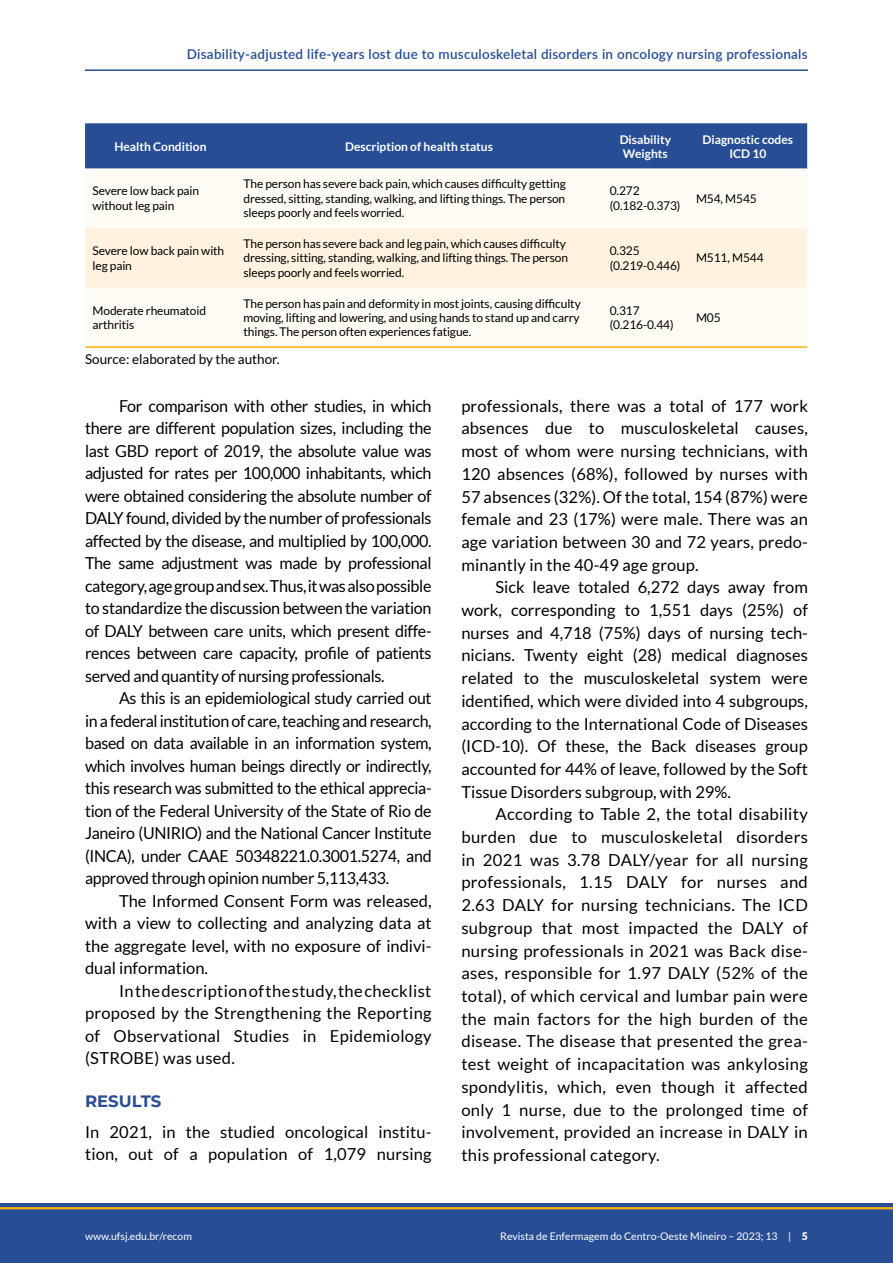
<style>
.page{position:relative;width:893px;height:1263px;background:#fff}
.page>*{position:absolute;margin:0;border:0;box-sizing:border-box;transform-origin:0 0}
.t1{font:16.5px/22.6px "Lato";letter-spacing:.01em;color:#000;text-align:justify}
.t2{font:100 16.5px "Montserrat";color:#274d95}
.t3{font:600 13.5px "Lato";letter-spacing:.02em;color:#274d95}
.t4{font:13.5px "Lato";color:#000}
.t5{font:12px/14.4px "Lato";letter-spacing:-.01em;color:#000}
.t6{font:700 12px/14.4px "Lato";color:#fff}
.t7{font:10.5px "Lato";color:#fff}
.s1{font-weight:900}
</style>
<div class="page">
<div style="left:0;top:1203px;width:893px;height:60px;background:#274d95"></div>
<hr style="left:0;top:1207px;width:893px;height:2px;background:#ffb011">
<hr style="left:85px;top:69px;width:723px;height:2px;background:#274d95">
<div style="left:85px;top:123px;width:722px;height:46px;background:#274d95"></div>
<svg style="left:85px;top:227px;width:722px;height:61px"></svg>
<div style="left:85px;top:228px;width:722px;height:59px;background:#fff3e0"></div>
<hr style="left:85px;top:346px;width:151px;height:2px;background:#ffb011">
<hr style="left:236px;top:346px;width:366px;height:2px;background:#ffb011">
<hr style="left:602px;top:346px;width:86px;height:2px;background:#ffb011">
<hr style="left:688px;top:346px;width:119px;height:2px;background:#ffb011">
<p class="t3" style="left:187px;top:44px;width:622px">Disability-adjusted life-years lost due to musculoskeletal disorders in oncology nursing professionals</p>
<p class="t6" style="left:114px;top:139px;width:94px">Health Condition</p>
<p class="t6" style="left:345px;top:139px;width:149px">Description of health status</p>
<p class="t6" style="left:620px;top:132px;width:53px">Disability<br>Weights</p>
<p class="t6" style="left:702px;top:132px;width:92px;text-align:center">Diagnostic codes<br>ICD 10</p>
<p class="t5" style="left:93px;top:184px;width:108px">Severe low back pain without leg pain</p>
<p class="t5" style="left:243px;top:177px;width:324px;text-align:justify">The person has severe back pain, which causes difficulty getting dressed, sitting, standing, walking, and lifting things. The person sleeps poorly and feels worried.</p>
<p class="t5" style="left:610px;top:184px;width:72px">0.272 (0.182-0.373)</p>
<p class="t5" style="left:696px;top:191px;width:62px">M54, M545</p>
<p class="t5" style="left:93px;top:243px;width:133px">Severe low back pain with leg pain</p>
<p class="t5" style="left:243px;top:236px;width:326px">The person has severe back and leg pain, which causes difficulty dressing, sitting, standing, walking, and lifting things. The person sleeps poorly and feels worried.</p>
<p class="t5" style="left:610px;top:243px;width:72px">0.325 (0.219-0.446)</p>
<p class="t5" style="left:696px;top:251px;width:69px">M511, M544</p>
<p class="t5" style="left:93px;top:303px;width:115px">Moderate rheumatoid arthritis</p>
<p class="t5" style="left:243px;top:296px;width:339px;text-align:justify">The person has pain and deformity in most joints, causing difficulty moving, lifting and lowering, and using hands to stand up and carry things. The person often experiences fatigue.</p>
<p class="t5" style="left:610px;top:303px;width:65px">0.317 (0.216-0.44)</p>
<p class="t5" style="left:696px;top:310px;width:26px">M05</p>
<p class="t4" style="left:85px;top:352px;width:196px">Source: elaborated by the author.</p>
<p class="t1" style="left:85px;top:394px;width:348px;text-indent:34px">For comparison with other studies, in which there are different population sizes, including the last GBD report of 2019, the absolute value was adjusted for rates per 100,000 inhabitants, which were obtained considering the absolute number of DALY found, divided by the number of professionals affected by the disease, and multiplied by 100,000.<br>The same adjustment was made by professional category, age group and sex. Thus, it was also possible to standardize the discussion between the variation of DALY between care units, which present diffe&shy;rences between care capacity, profile of patients served and quantity of nursing professionals.</p>
<p class="t1" style="left:85px;top:687px;width:348px;text-indent:34px">As this is an epidemiological study carried out in a federal institution of care, teaching and research, based on data available in an information system, which involves human beings directly or indirectly, this research was submitted to the ethical apprecia&shy;tion of the Federal University of the State of Rio de Janeiro (UNIRIO) and the National Cancer Institute (INCA), under CAAE 50348221.0.3001.5274, and approved through opinion number 5,113,433.</p>
<p class="t1" style="left:85px;top:889px;width:348px;text-indent:34px">The Informed Consent Form was released, with a view to collecting and analyzing data at the aggregate level, with no exposure of indivi&shy;dual information.</p>
<p class="t1" style="left:85px;top:979px;width:348px;text-indent:34px">In the description of the study, the checklist proposed by the Strengthening the Reporting of Observational Studies in Epidemiology (STROBE) was used.</p>
<p class="t2" style="left:85px;top:1090px;width:78px">RESULTS</p>
<p class="t1" style="left:85px;top:1120px;width:348px">In 2021, in the studied oncological institu&shy;tion, out of a population of 1,079 nursing</p>
<p class="t1" style="left:461px;top:394px;width:348px">professionals, there was a total of 177 work absences due to musculoskeletal causes, most of whom were nursing technicians, with 120 absences (68%), followed by nurses with 57 absences (32%). Of the total, 154 (87%) were female and 23 (17%) were male. There was an age variation between 30 and 72 years, predo&shy;minantly in the 40-49 age group.</p>
<p class="t1" style="left:461px;top:576px;width:348px;text-indent:34px">Sick leave totaled 6,272 days away from work, corresponding to 1,551 days (25%) of nurses and 4,718 (75%) days of nursing tech&shy;nicians. Twenty eight (28) medical diagnoses related to the musculoskeletal system were identified, which were divided into 4 subgroups, according to the International Code of Diseases (ICD-10). Of these, the Back diseases group accounted for 44% of leave, followed by the Soft Tissue Disorders subgroup, with 29%.</p>
<p class="t1" style="left:461px;top:803px;width:348px;text-indent:34px">According to Table 2, the total disability burden due to musculoskeletal disorders in 2021 was 3.78 DALY/year for all nursing professionals, 1.15 DALY for nurses and 2.63 DALY for nursing technicians. The ICD subgroup that most impacted the DALY of nursing professionals in 2021 was Back dise&shy;ases, responsible for 1.97 DALY (52% of the total), of which cervical and lumbar pain were the main factors for the high burden of the disease. The disease that presented the grea&shy;test weight of incapacitation was ankylosing spondylitis, which, even though it affected only 1 nurse, due to the prolonged time of involvement, provided an increase in DALY in this professional category.</p>
<p class="t7" style="left:85px;top:1230px;width:108px">www.ufsj.edu.br/recom</p>
<p class="t7" style="left:500px;top:1230px;width:309px">Revista de Enfermagem do Centro-Oeste Mineiro – 2023; 13 | <span class="s1">5</span></p>
</div>
